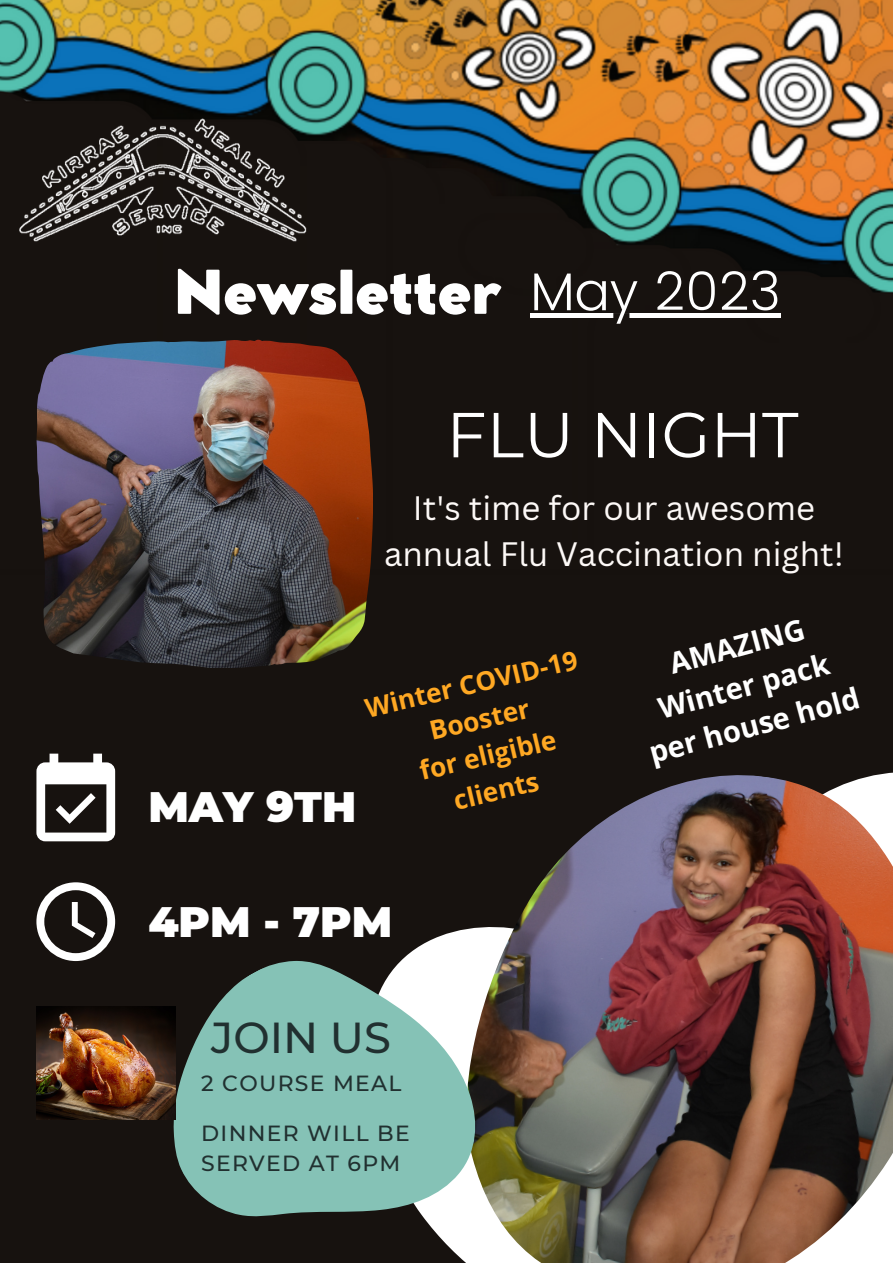
<style>
.page{position:relative;width:893px;height:1264px;background:#fff}
.page>*{position:absolute;margin:0;border:0;box-sizing:border-box;transform-origin:0 0}
.t1{font:63.45px "Montserrat";color:#fff}
.t2{font:800 59.55px "Cocomat Pro";color:#fff}
.t3{font:300 53.1px "Poppins";color:#fff}
.t4{font:500 43.2px "Montserrat";color:#213030}
.t5{font:900 42.45px "Montserrat";color:#fff}
.t6{font:33px/46px "Canva Sans";color:#fdf9f7;text-align:center}
.t7{font:700 29.1px/40.5px "Open Sans";color:#fff;text-align:center}
.t8{font:700 26.25px/36.5px "Open Sans";color:#ffa823;text-align:center}
.t9{font:500 21.9px/30.3px "Montserrat";letter-spacing:.06em;color:#213030}
</style>
<div class="page">
<img style="left:0;top:0;width:892px;height:1262px">
<img style="left:13px;top:112px;width:300px;height:134px">
<div style="left:266px;top:488px;width:626px;height:419px;background:#17120f"></div>
<svg style="left:36px;top:753px;width:79px;height:88px"></svg>
<svg style="left:36px;top:882px;width:79px;height:79px"></svg>
<img style="left:36px;top:339px;width:337px;height:329px">
<img style="left:452px;top:766px;width:440px;height:496px">
<svg style="left:115px;top:907px;width:395px;height:355px;background:#677f77"></svg>
<img style="left:36px;top:1006px;width:140px;height:113px">
<div style="left:530px;top:313px;width:250px;height:5px;background:#fff"></div>
<h2 class="t2" style="left:174px;top:270px;width:329px">Newsletter</h2>
<h3 class="t3" style="left:530px;top:261px;width:252px">May 2023</h3>
<h1 class="t1" style="left:446px;top:396px;width:353px">FLU NIGHT</h1>
<p class="t6" style="left:384px;top:484px;width:461px">It's time for our awesome annual Flu Vaccination night!</p>
<p class="t5" style="left:148px;top:781px;width:209px">MAY 9TH</p>
<p class="t8" style="left:361px;top:690px;width:219px;rotate:-13deg">Winter COVID-19<br>Booster<br>for eligible clients</p>
<p class="t7" style="left:623px;top:654px;width:218px;rotate:-15deg">AMAZING<br>Winter pack per house hold</p>
<p class="t5" style="left:148px;top:895px;width:245px">4PM - 7PM</p>
<h3 class="t4" style="left:211px;top:1010px;width:181px">JOIN US</h3>
<p class="t9" style="left:201px;top:1068px;width:202px">2 COURSE MEAL</p>
<p class="t9" style="left:201px;top:1117px;width:210px">DINNER WILL BE<br>SERVED AT 6PM</p>
</div>
